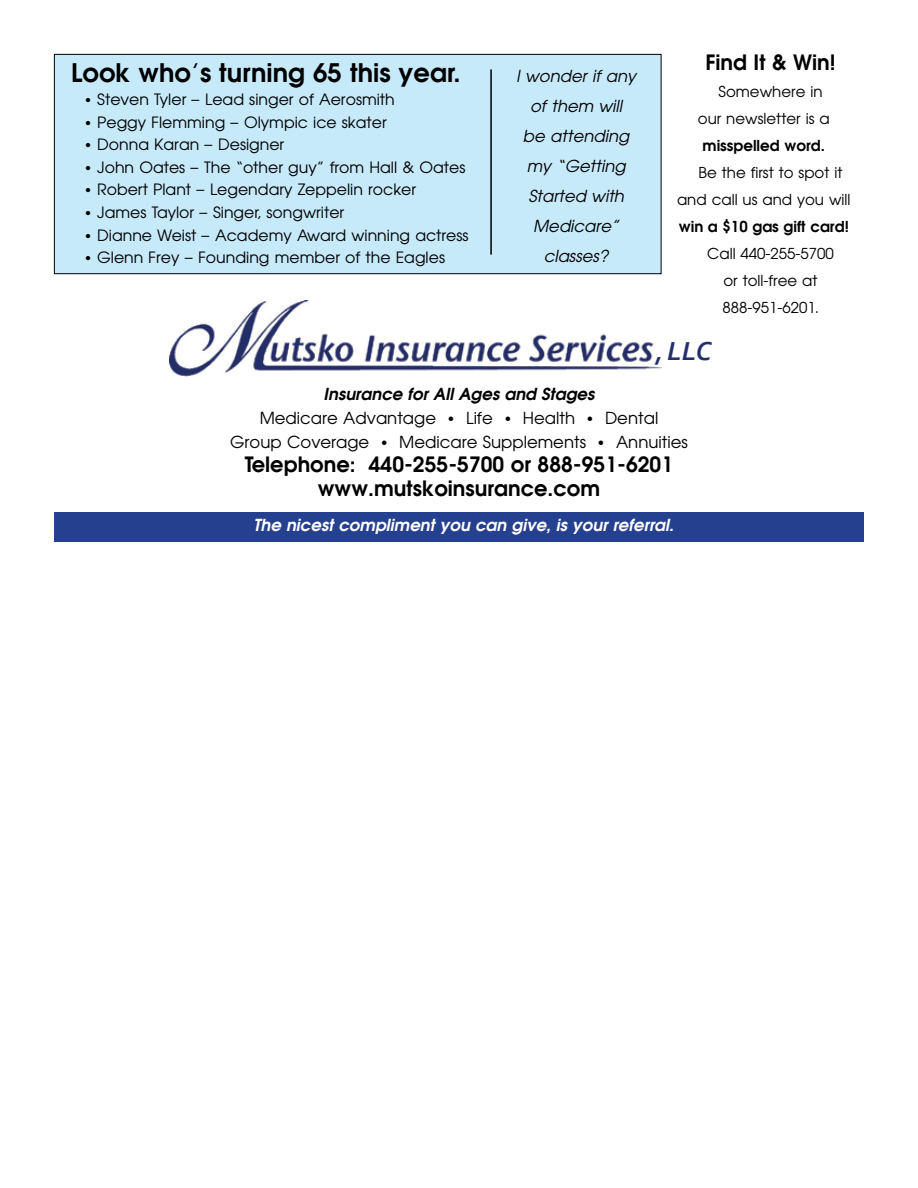
<style>
.page{position:relative;width:918px;height:1188px;background:#fff}
.page>*{position:absolute;margin:0;border:0;box-sizing:border-box;transform-origin:0 0}
.t1{font:italic 700 27.15px "Corbel";color:#252f6b}
.t2{font:700 25.5px "Avian";color:#000}
.t3{font:700 21px/24px "Avian";color:#000;text-align:center}
.t4{font:16.5px/24px "Avian";color:#000;text-align:center}
.t5{font:italic 16.5px/30px "Avian";color:#000;text-align:center}
.t6{font:italic 700 16.5px "Avian";color:#fff}
.t7{font:italic 700 16.5px "Avian";color:#000}
.t8{font:15.6px "Avian";color:#000}
.t9{font:15px/27px "Avian";color:#000}
.t10{font:700 15px "Avian";color:#000}
.s1{font-size:23.25px}
</style>
<div class="page">
<img style="left:169px;top:300px;width:492px;height:77px">
<div style="left:54px;top:513px;width:810px;height:29px;background:#25408f"></div>
<div style="left:54px;top:54px;width:607px;height:220px;background:#c7eafb"></div>
<div style="left:54px;top:54px;width:608px;height:220px;border:1px solid #000"></div>
<hr style="left:490px;top:69px;width:2px;height:186px;background:#000">
<h2 class="t2" style="left:71px;top:55px;width:391px">Look who’s turning 65 this year.</h2>
<p class="t8" style="left:84px;top:89px;width:312px">• Steven Tyler – Lead singer of Aerosmith</p>
<p class="t8" style="left:84px;top:112px;width:304px">• Peggy Flemming – Olympic ice skater</p>
<p class="t8" style="left:84px;top:135px;width:202px">• Donna Karan – Designer</p>
<p class="t8" style="left:84px;top:157px;width:383px">• John Oates – The “other guy” from Hall &amp; Oates</p>
<p class="t8" style="left:84px;top:180px;width:334px">• Robert Plant – Legendary Zeppelin rocker</p>
<p class="t8" style="left:84px;top:202px;width:262px">• James Taylor – Singer, songwriter</p>
<p class="t8" style="left:84px;top:225px;width:386px">• Dianne Weist – Academy Award winning actress</p>
<p class="t8" style="left:84px;top:248px;width:362px">• Glenn Frey – Founding member of the Eagles</p>
<p class="t5" style="left:516px;top:61px;width:121px">I wonder if any of them will<br>be attending my “Getting<br>Started with<br>Medicare” classes?</p>
<h3 class="t3" style="left:705px;top:50px;width:132px">Find It &amp; Win!</h3>
<p class="t9" style="left:698px;top:79px;width:133px;text-indent:21px">Somewhere in our newsletter is a</p>
<p class="t10" style="left:703px;top:136px;width:124px">misspelled word.</p>
<p class="t9" style="left:677px;top:160px;width:175px;text-indent:21px">Be the first to spot it and call us and you will</p>
<p class="t10" style="left:679px;top:217px;width:172px">win a $10 gas gift card!</p>
<p class="t9" style="left:707px;top:241px;width:128px;text-align:center">Call 440-255-5700 or toll-free at<br>888-951-6201.</p>
<h1 class="t1" style="left:655px;top:334px;width:58px"><span class="s1">,</span> LLC</h1>
<p class="t7" style="left:324px;top:383px;width:272px">Insurance for All Ages and Stages</p>
<p class="t4" style="left:230px;top:406px;width:459px">Medicare Advantage • Life • Health • Dental<br>Group Coverage • Medicare Supplements • Annuities</p>
<h3 class="t3" style="left:245px;top:452px;width:430px">Telephone: 440-255-5700 or 888-951-6201 www.mutskoinsurance.com</h3>
<p class="t6" style="left:254px;top:513px;width:422px">The nicest compliment you can give, is your referral.</p>
</div>
